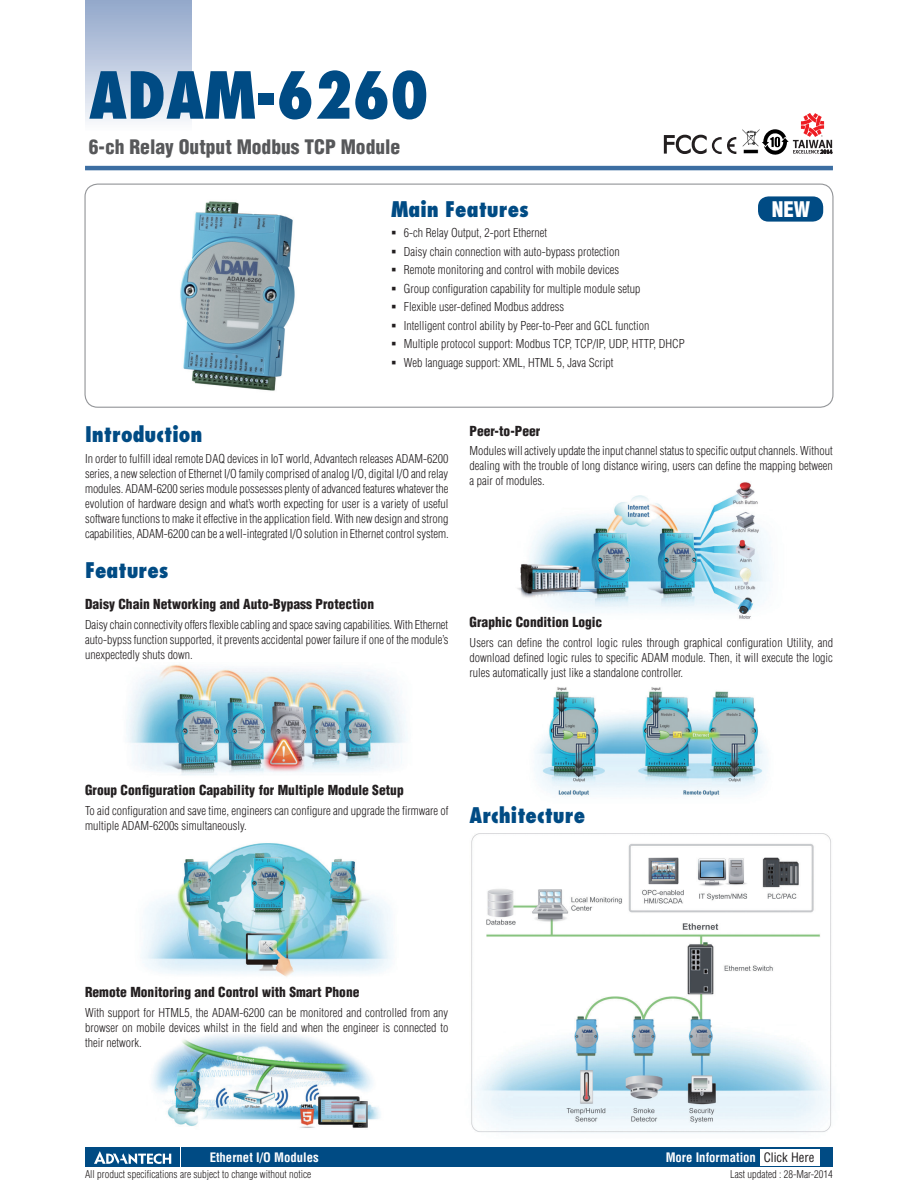
<style>
.page{position:relative;width:918px;height:1188px;background:#fff}
.page>*{position:absolute;margin:0;border:0;box-sizing:border-box;transform-origin:0 0}
.DS_Model_Name_1P{font:800 condensed 63px "Futura";color:#004b84}
.DS_Paragraph_Header{font:800 condensed 21px "Futura";color:#004b84}
.DS_Model_Name_1P-2{font:900 condensed 21px "Helvetica";color:#fff}
.DS_Headline-3P{font:900 condensed 19.5px "Helvetica";color:#57585a}
.DS_Paragraph_Subhead{font:900 condensed 13.5px "Helvetica";color:#231f20}
.t1{font:700 condensed 12.75px "Helvetica";color:#fff}
.DS_www{font:condensed 12.75px "Helvetica";color:#231f20}
.DS_Body_Text{font:300 condensed 12px/15px "Helvetica";color:#231f20;text-align:justify}
.t2{font:300 condensed 10.5px "Helvetica";color:#231f20}
</style>
<div class="page">
<div style="left:85px;top:0;width:106px;height:132px;background:linear-gradient(to bottom,#8fa5c9,#fafafd)"></div>
<div style="left:182px;top:1147px;width:651px;height:20px;background:#004b84"></div>
<div style="left:85px;top:1147px;width:95px;height:20px;background:#004b84"></div>
<svg style="left:94px;top:1151px;width:77px;height:13px"></svg>
<div style="left:760px;top:1149px;width:59px;height:16px;background:#fff"></div>
<hr style="left:85px;top:166px;width:748px;height:4px;background:#3c6ea2">
<img style="left:742px;top:129px;width:18px;height:25px">
<div style="left:758px;top:196px;width:65px;height:26px;background:#004b84;border-radius:10px"></div>
<svg style="left:664px;top:134px;width:72px;height:20px"></svg>
<img style="left:180px;top:201px;width:115px;height:190px">
<div style="left:84px;top:184px;width:750px;height:224px;border:1px solid #939598;border-radius:13px"></div>
<svg style="left:762px;top:113px;width:70px;height:42px"></svg>
<img style="left:471px;top:833px;width:361px;height:300px">
<img style="left:517px;top:482px;width:253px;height:137px">
<img style="left:534px;top:687px;width:234px;height:110px">
<img style="left:141px;top:843px;width:253px;height:134px">
<img style="left:126px;top:665px;width:282px;height:110px">
<img style="left:152px;top:1034px;width:229px;height:94px">
<p class="DS_Model_Name_1P" style="left:89px;top:55px;width:341px">ADAM-6260</p>
<p class="DS_Headline-3P" style="left:89px;top:135px;width:313px">6-ch Relay Output Modbus TCP Module</p>
<p class="DS_Paragraph_Header" style="left:391px;top:195px;width:139px">Main Features</p>
<p class="DS_Body_Text" style="left:404px;top:225px;width:145px">6-ch Relay Output, 2-port Ethernet</p>
<p class="DS_Body_Text" style="left:404px;top:244px;width:217px">Daisy chain connection with auto-bypass protection</p>
<p class="DS_Body_Text" style="left:404px;top:262px;width:217px">Remote monitoring and control with mobile devices</p>
<p class="DS_Body_Text" style="left:404px;top:281px;width:238px">Group configuration capability for multiple module setup</p>
<p class="DS_Body_Text" style="left:404px;top:299px;width:162px">Flexible user-defined Modbus address</p>
<p class="DS_Body_Text" style="left:404px;top:318px;width:247px">Intelligent control ability by Peer-to-Peer and GCL function</p>
<p class="DS_Body_Text" style="left:404px;top:336px;width:283px">Multiple protocol support: Modbus TCP, TCP/IP, UDP, HTTP, DHCP</p>
<p class="DS_Body_Text" style="left:404px;top:355px;width:211px">Web language support: XML, HTML 5, Java Script</p>
<p class="DS_Model_Name_1P-2" style="left:772px;top:196px;width:40px">NEW</p>
<p class="DS_Paragraph_Header" style="left:85px;top:421px;width:119px">Introduction</p>
<p class="DS_Body_Text" style="left:85px;top:452px;width:365px">In order to fulfill ideal remote DAQ devices in IoT world, Advantech releases ADAM-6200 series, a new selection of Ethernet I/O family comprised of analog I/O, digital I/O and relay modules. ADAM-6200 series module possesses plenty of advanced features whatever the evolution of hardware design and what’s worth expecting for user is a variety of useful software functions to make it effective in the application field. With new design and strong capabilities, ADAM-6200 can be a well-integrated I/O solution in Ethernet control system.</p>
<p class="DS_Paragraph_Header" style="left:85px;top:557px;width:85px">Features</p>
<p class="DS_Paragraph_Subhead" style="left:85px;top:596px;width:291px">Daisy Chain Networking and Auto-Bypass Protection</p>
<p class="DS_Body_Text" style="left:85px;top:617px;width:365px">Daisy chain connectivity offers flexible cabling and space saving capabilities. With Ethernet auto-bypss function supported, it prevents accidental power failure if one of the module’s unexpectedly shuts down.</p>
<p class="DS_Paragraph_Subhead" style="left:470px;top:423px;width:72px">Peer-to-Peer</p>
<p class="DS_Body_Text" style="left:470px;top:443px;width:365px">Modules will actively update the input channel status to specific output channels. Without dealing with the trouble of long distance wiring, users can define the mapping between a pair of modules.</p>
<p class="DS_Paragraph_Subhead" style="left:470px;top:614px;width:134px">Graphic Condition Logic</p>
<p class="DS_Body_Text" style="left:470px;top:635px;width:365px">Users can define the control logic rules through graphical configuration Utility, and download defined logic rules to specific ADAM module. Then, it will execute the logic rules automatically just like a standalone controller.</p>
<p class="DS_Paragraph_Subhead" style="left:85px;top:782px;width:320px">Group Configuration Capability for Multiple Module Setup</p>
<p class="DS_Body_Text" style="left:85px;top:803px;width:365px">To aid configuration and save time, engineers can configure and upgrade the firmware of multiple ADAM-6200s simultaneously.</p>
<p class="DS_Paragraph_Header" style="left:470px;top:802px;width:117px">Architecture</p>
<p class="DS_Paragraph_Subhead" style="left:85px;top:984px;width:276px">Remote Monitoring and Control with Smart Phone</p>
<p class="DS_Body_Text" style="left:85px;top:1005px;width:365px">With support for HTML5, the ADAM-6200 can be monitored and controlled from any browser on mobile devices whilst in the field and when the engineer is connected to their network.</p>
<p class="t1" style="left:210px;top:1150px;width:111px">Ethernet I/O Modules</p>
<p class="t1" style="left:666px;top:1150px;width:92px">More Information</p>
<p class="DS_www" style="left:764px;top:1150px;width:52px">Click Here</p>
<p class="t2" style="left:85px;top:1168px;width:228px">All product specifications are subject to change without notice</p>
<p class="t2" style="left:730px;top:1168px;width:104px">Last updated : 28-Mar-2014</p>
</div>
